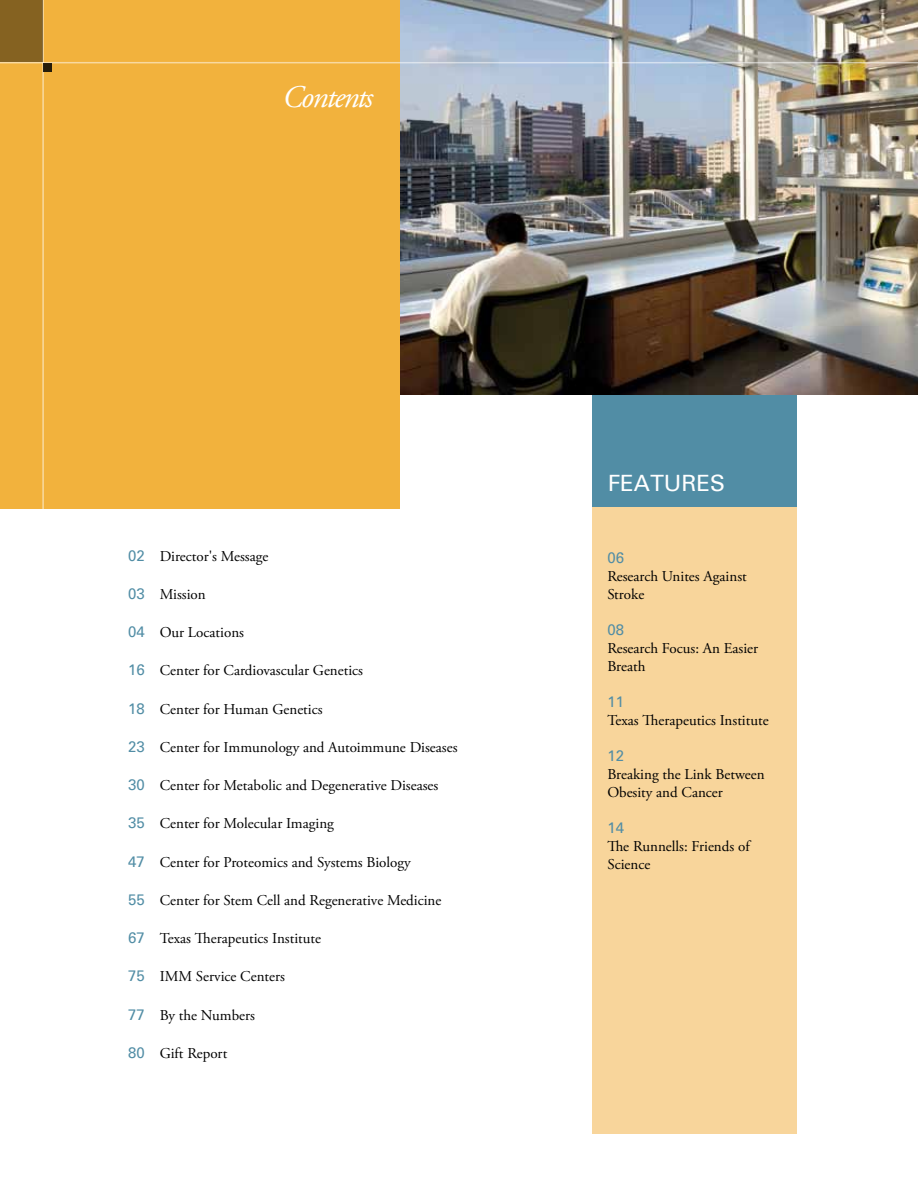
<style>
.page{position:relative;width:918px;height:1188px;background:#fff}
.page>*{position:absolute;margin:0;border:0;box-sizing:border-box;transform-origin:0 0}
.t1{font:italic 31.5px "Adobe Garamond Pro";letter-spacing:-.05em;color:#fff}
.t2{font:22.5px "Univers";color:#fff}
.t3{font:15px/18px "Adobe Garamond Pro";letter-spacing:-.01em;color:#000}
.t4{font:15px "Univers";color:#518da5}
.s1{font-family:"Univers";color:#518da5}
</style>
<div class="page">
<div style="left:592px;top:279px;width:204px;height:241px;background:#518da5"></div>
<div style="left:592px;top:508px;width:204px;height:626px;background:#f8d59b"></div>
<img style="left:400px;top:0;width:518px;height:395px">
<div style="left:0;top:0;width:400px;height:508px;background:#f2b23d"></div>
<hr style="left:42px;top:0;width:2px;height:534px;background:#fff">
<hr style="left:0;top:62px;width:918px;height:1px;background:#fff">
<div style="left:0;top:0;width:42px;height:62px;background:#856221"></div>
<div style="left:44px;top:63px;width:8px;height:9px;background:#261c09"></div>
<h1 class="t1" style="left:282px;top:78px;width:92px">Contents</h1>
<p class="t3" style="left:128px;top:547px;width:142px"><span class="s1">02</span> Director's Message</p>
<p class="t3" style="left:128px;top:586px;width:79px"><span class="s1">03</span> Mission</p>
<p class="t3" style="left:128px;top:624px;width:117px"><span class="s1">04</span> Our Locations</p>
<p class="t3" style="left:128px;top:662px;width:236px"><span class="s1">16</span> Center for Cardiovascular Genetics</p>
<p class="t3" style="left:128px;top:700px;width:196px"><span class="s1">18</span> Center for Human Genetics</p>
<p class="t3" style="left:128px;top:739px;width:331px"><span class="s1">23</span> Center for Immunology and Autoimmune Diseases</p>
<p class="t3" style="left:128px;top:777px;width:312px"><span class="s1">30</span> Center for Metabolic and Degenerative Diseases</p>
<p class="t3" style="left:128px;top:815px;width:207px"><span class="s1">35</span> Center for Molecular Imaging</p>
<p class="t3" style="left:128px;top:853px;width:284px"><span class="s1">47</span> Center for Proteomics and Systems Biology</p>
<p class="t3" style="left:128px;top:892px;width:315px"><span class="s1">55</span> Center for Stem Cell and Regenerative Medicine</p>
<p class="t3" style="left:128px;top:930px;width:194px"><span class="s1">67</span> Texas Therapeutics Institute</p>
<p class="t3" style="left:128px;top:968px;width:158px"><span class="s1">75</span> IMM Service Centers</p>
<p class="t3" style="left:128px;top:1006px;width:128px"><span class="s1">77</span> By the Numbers</p>
<p class="t3" style="left:128px;top:1045px;width:101px"><span class="s1">80</span> Gift Report</p>
<h2 class="t2" style="left:608px;top:470px;width:119px">FEATURES</h2>
<p class="t4" style="left:607px;top:549px;width:18px">06</p>
<p class="t3" style="left:607px;top:568px;width:141px">Research Unites Against<br>Stroke</p>
<p class="t4" style="left:607px;top:621px;width:18px">08</p>
<p class="t3" style="left:607px;top:640px;width:152px">Research Focus: An Easier<br>Breath</p>
<p class="t4" style="left:607px;top:693px;width:18px">11</p>
<p class="t3" style="left:607px;top:712px;width:163px">Texas Therapeutics Institute</p>
<p class="t4" style="left:607px;top:747px;width:18px">12</p>
<p class="t3" style="left:607px;top:766px;width:159px">Breaking the Link Between<br>Obesity and Cancer</p>
<p class="t4" style="left:607px;top:819px;width:18px">14</p>
<p class="t3" style="left:607px;top:838px;width:146px">The Runnells: Friends of<br>Science</p>
</div>
